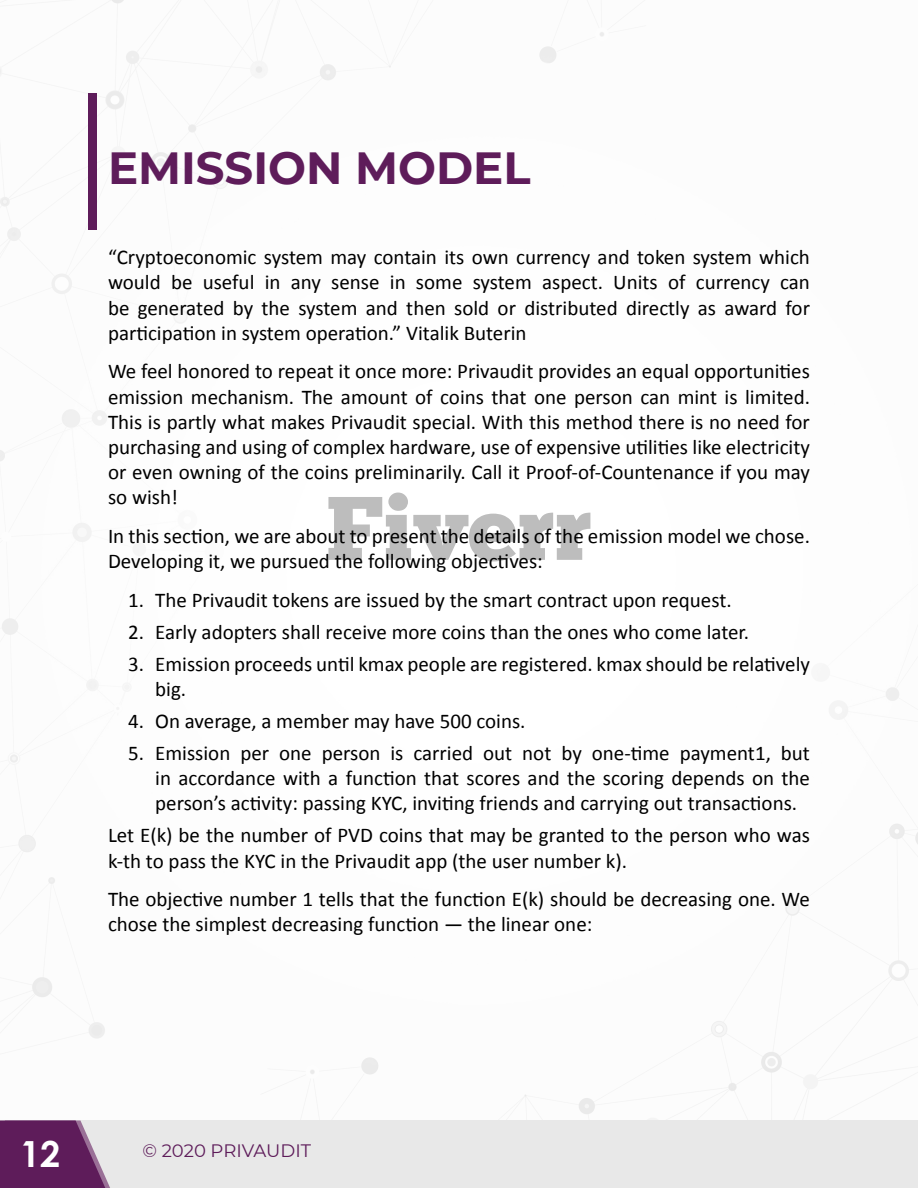
<style>
.page{position:relative;width:918px;height:1188px;background:#fff}
.page>*{position:absolute;margin:0;border:0;box-sizing:border-box;transform-origin:0 0}
.t1{font:90px "Chunk Five Ex";color:#000}
.t2{font:700 45px "Montserrat";color:#5e1c5a}
.t3{font:700 36px "Century Gothic";color:#fff}
.t4{font:21px/25.2px "Calibri";color:#000}
.t5{font:18px "Montserrat";letter-spacing:-.005em;color:#5e1c5a}
</style>
<div class="page">
<img style="left:0;top:0;width:918px;height:1120px">
<div style="left:0;top:1120px;width:918px;height:68px;background:#e8e8e8"></div>
<svg style="left:0;top:1120px;width:110px;height:68px;background:#733b70"></svg>
<div style="left:89px;top:94px;width:8px;height:136px;background:#5e1c5a"></div>
<h2 class="t2" style="left:108px;top:135px;width:424px">EMISSION MODEL</h2>
<p class="t4" style="left:108px;top:245px;width:704px;text-align:justify">“Cryptoeconomic system may contain its own currency and token system which would be useful in any sense in some system aspect. Units of currency can be generated by the system and then sold or distributed directly as award for participation in system operation.” Vitalik Buterin</p>
<p class="t4" style="left:108px;top:359px;width:704px;text-align:justify">We feel honored to repeat it once more: Privaudit provides an equal opportunities emission mechanism. The amount of coins that one person can mint is limited.<br>This is partly what makes Privaudit special. With this method there is no need for purchasing and using of complex hardware, use of expensive utilities like electricity or even owning of the coins preliminarily. Call it Proof-of-Countenance if you may so wish!</p>
<p class="t4" style="left:108px;top:524px;width:703px">In this section, we are about to present the details of the emission model we chose.<br>Developing it, we pursued the following objectives:</p>
<p class="t4" style="left:128px;top:588px;width:605px">1. The Privaudit tokens are issued by the smart contract upon request.</p>
<p class="t4" style="left:128px;top:620px;width:622px">2. Early adopters shall receive more coins than the ones who come later.</p>
<p class="t4" style="left:155px;top:651px;width:656px;text-indent:-27px">3. Emission proceeds until kmax people are registered. kmax should be relatively big.</p>
<p class="t4" style="left:128px;top:709px;width:399px">4. On average, a member may have 500 coins.</p>
<p class="t4" style="left:155px;top:741px;width:656px;text-align:justify;text-indent:-27px">5. Emission per one person is carried out not by one-time payment1, but in accordance with a function that scores and the scoring depends on the person’s activity: passing KYC, inviting friends and carrying out transactions.</p>
<p class="t4" style="left:108px;top:823px;width:703px">Let E(k) be the number of PVD coins that may be granted to the person who was k-th to pass the KYC in the Privaudit app (the user number k).</p>
<p class="t4" style="left:108px;top:887px;width:704px">The objective number 1 tells that the function E(k) should be decreasing one. We chose the simplest decreasing function — the linear one:</p>
<h1 class="t1" style="left:326px;top:461px;width:267px">Fiverr</h1>
<h3 class="t3" style="left:20px;top:1127px;width:42px">12</h3>
<p class="t5" style="left:143px;top:1139px;width:170px">© 2020 PRIVAUDIT</p>
</div>
